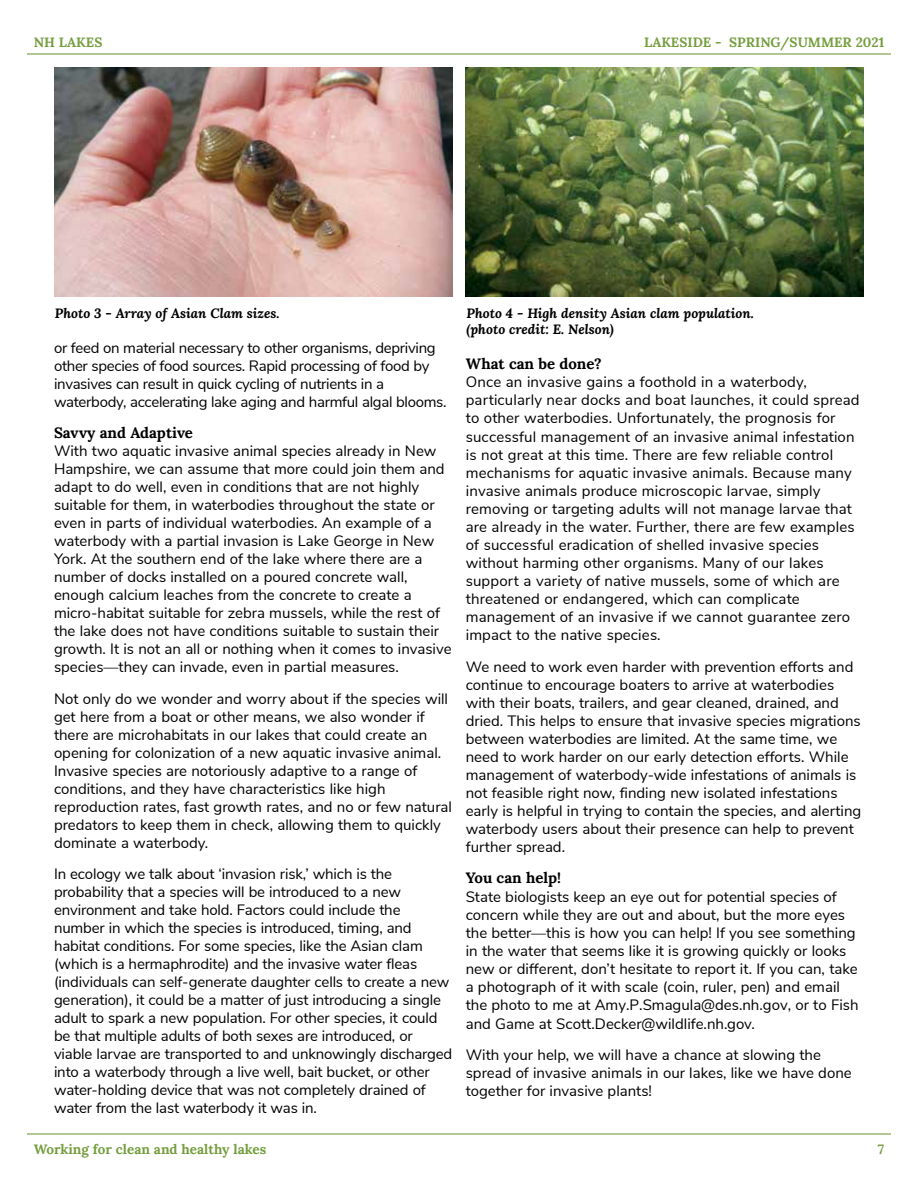
<style>
.page{position:relative;width:918px;height:1188px;background:#fff}
.page>*{position:absolute;margin:0;border:0;box-sizing:border-box;transform-origin:0 0}
.t1{font:15px/18px "Nunito Sans";color:#000}
.t2{font:15px/18px "Nunito Sans";letter-spacing:-.02em;color:#000}
.t3{font:700 15px "Lora";color:#000}
.t4{font:italic 700 13.5px/16.2px "Lora";color:#000}
.t5{font:700 13.5px "Lora";color:#759e3f}
.t6{font:700 13.5px "Lora";color:#759e3f}
</style>
<div class="page">
<hr style="left:27px;top:1133px;width:864px;height:2px;background:#759e3f">
<hr style="left:27px;top:53px;width:864px;height:2px;background:#759e3f">
<img style="left:466px;top:68px;width:398px;height:229px">
<img style="left:54px;top:68px;width:398px;height:229px">
<p class="t5" style="left:34px;top:32px;width:70px">NH LAKES</p>
<p class="t6" style="left:644px;top:32px;width:242px">LAKESIDE - SPRING/SUMMER 2021</p>
<p class="t4" style="left:55px;top:304px;width:226px">Photo 3 - Array of Asian Clam sizes.</p>
<p class="t2" style="left:54px;top:338px;width:394px">or feed on material necessary to other organisms, depriving other species of food sources. Rapid processing of food by invasives can result in quick cycling of nutrients in a waterbody, accelerating lake aging and harmful algal blooms.</p>
<p class="t3" style="left:54px;top:421px;width:140px">Savvy and Adaptive</p>
<p class="t1" style="left:54px;top:441px;width:399px">With two aquatic invasive animal species already in New Hampshire, we can assume that more could join them and adapt to do well, even in conditions that are not highly suitable for them, in waterbodies throughout the state or even in parts of individual waterbodies. An example of a waterbody with a partial invasion is Lake George in New York. At the southern end of the lake where there are a number of docks installed on a poured concrete wall, enough calcium leaches from the concrete to create a micro-habitat suitable for zebra mussels, while the rest of the lake does not have conditions suitable to sustain their growth. It is not an all or nothing when it comes to invasive species—they can invade, even in partial measures.</p>
<p class="t1" style="left:54px;top:689px;width:400px">Not only do we wonder and worry about if the species will get here from a boat or other means, we also wonder if there are microhabitats in our lakes that could create an opening for colonization of a new aquatic invasive animal.<br>Invasive species are notoriously adaptive to a range of conditions, and they have characteristics like high reproduction rates, fast growth rates, and no or few natural predators to keep them in check, allowing them to quickly dominate a waterbody.</p>
<p class="t1" style="left:54px;top:864px;width:400px">In ecology we talk about ‘invasion risk,’ which is the probability that a species will be introduced to a new environment and take hold. Factors could include the number in which the species is introduced, timing, and habitat conditions. For some species, like the Asian clam (which is a hermaphrodite) and the invasive water fleas (individuals can self-generate daughter cells to create a new generation), it could be a matter of just introducing a single adult to spark a new population. For other species, it could be that multiple adults of both sexes are introduced, or viable larvae are transported to and unknowingly discharged into a waterbody through a live well, bait bucket, or other water-holding device that was not completely drained of water from the last waterbody it was in.</p>
<p class="t4" style="left:467px;top:304px;width:289px">Photo 4 - High density Asian clam population. (photo credit: E. Nelson)</p>
<p class="t3" style="left:466px;top:352px;width:138px">What can be done?</p>
<p class="t1" style="left:466px;top:372px;width:395px">Once an invasive gains a foothold in a waterbody, particularly near docks and boat launches, it could spread to other waterbodies. Unfortunately, the prognosis for successful management of an invasive animal infestation is not great at this time. There are few reliable control mechanisms for aquatic invasive animals. Because many invasive animals produce microscopic larvae, simply removing or targeting adults will not manage larvae that are already in the water. Further, there are few examples of successful eradication of shelled invasive species without harming other organisms. Many of our lakes support a variety of native mussels, some of which are threatened or endangered, which can complicate management of an invasive if we cannot guarantee zero impact to the native species.</p>
<p class="t1" style="left:466px;top:657px;width:397px">We need to work even harder with prevention efforts and continue to encourage boaters to arrive at waterbodies with their boats, trailers, and gear cleaned, drained, and dried. This helps to ensure that invasive species migrations between waterbodies are limited. At the same time, we need to work harder on our early detection efforts. While management of waterbody-wide infestations of animals is not feasible right now, finding new isolated infestations early is helpful in trying to contain the species, and alerting waterbody users about their presence can help to prevent further spread.</p>
<p class="t3" style="left:466px;top:867px;width:97px">You can help!</p>
<p class="t1" style="left:466px;top:886px;width:394px">State biologists keep an eye out for potential species of concern while they are out and about, but the more eyes the better—this is how you can help! If you see something in the water that seems like it is growing quickly or looks new or different, don’t hesitate to report it. If you can, take a photograph of it with scale (coin, ruler, pen) and email the photo to me at Amy.P.Smagula@des.nh.gov, or to Fish and Game at Scott.Decker@wildlife.nh.gov.</p>
<p class="t1" style="left:466px;top:1045px;width:388px">With your help, we will have a chance at slowing the spread of invasive animals in our lakes, like we have done together for invasive plants!</p>
<p class="t5" style="left:34px;top:1139px;width:234px">Working for clean and healthy lakes</p>
<p class="t5" style="left:878px;top:1139px;width:8px">7</p>
</div>
